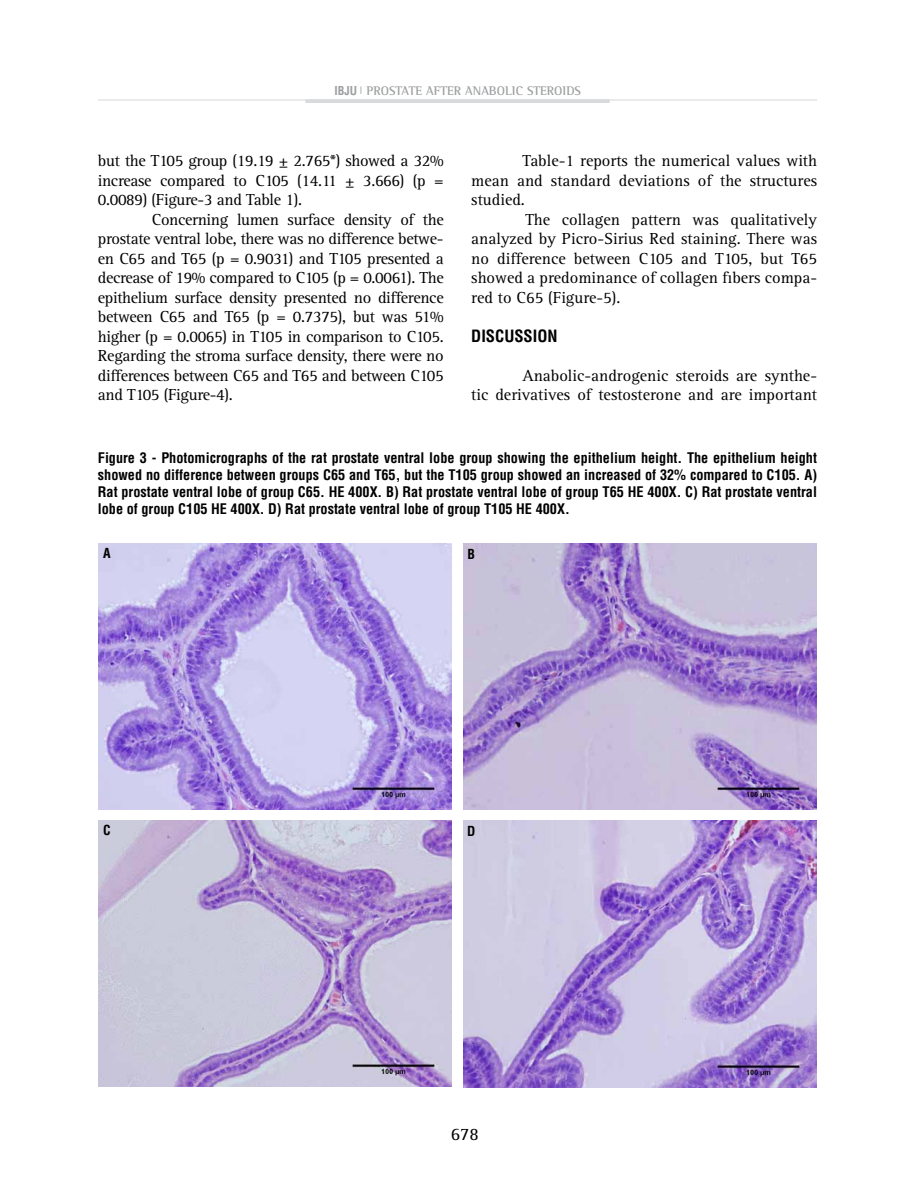
<style>
.page{position:relative;width:898px;height:1200px;background:#fff}
.page>*{position:absolute;margin:0;border:0;box-sizing:border-box;transform-origin:0 0}
.t1{font:18px "Rotis Serif";color:#000}
.t2{font:16.5px/19.5px "Rotis Serif";color:#000;text-align:justify}
.t3{font:700 condensed 16.5px "Helvetica";color:#000}
.t4{font:700 condensed 14.25px/17.1px "Helvetica";color:#000;text-align:justify}
.t5{font:700 condensed 13.5px "Helvetica";color:#000}
.t6{font:700 12.75px "Rotis Semi Serif";color:#9c9e9f}
.t7{font:700 condensed 12px "Helvetica";color:#9c9e9f}
</style>
<div class="page">
<hr style="left:98px;top:99px;width:718px;height:2px;background:#e3e4e4">
<hr style="left:305px;top:99px;width:304px;height:4px;background:#d9dadb">
<img style="left:98px;top:543px;width:353px;height:266px">
<img style="left:98px;top:820px;width:353px;height:266px">
<img style="left:463px;top:543px;width:353px;height:266px">
<img style="left:463px;top:820px;width:353px;height:266px">
<p class="t7" style="left:334px;top:83px;width:7px">ibju</p>
<p class="t6" style="left:360px;top:83px;width:222px"><sup>|</sup> PROSTATE AFTER ANABOLIC STEROIDS</p>
<p class="t2" style="left:98px;top:151px;width:347px">but the T105 group (19.19 ± 2.765*) showed a 32% increase compared to C105 (14.11 ± 3.666) (p = 0.0089) (Figure-3 and Table 1).</p>
<p class="t2" style="left:98px;top:210px;width:347px;text-indent:54px">Concerning lumen surface density of the prostate ventral lobe, there was no difference betwe&shy;en C65 and T65 (p = 0.9031) and T105 presented a decrease of 19% compared to C105 (p = 0.0061). The epithelium surface density presented no difference between C65 and T65 (p = 0.7375), but was 51% higher (p = 0.0065) in T105 in comparison to C105.<br>Regarding the stroma surface density, there were no differences between C65 and T65 and between C105 and T105 (Figure-4).</p>
<p class="t2" style="left:471px;top:151px;width:347px;text-indent:51px">Table-1 reports the numerical values with mean and standard deviations of the structures studied.</p>
<p class="t2" style="left:471px;top:210px;width:347px;text-indent:54px">The collagen pattern was qualitatively analyzed by Picro-Sirius Red staining. There was no difference between C105 and T105, but T65 showed a predominance of collagen fibers compa&shy;red to C65 (Figure-5).</p>
<p class="t3" style="left:471px;top:325px;width:88px">DISCUSSION</p>
<p class="t2" style="left:471px;top:366px;width:347px;text-align:right">Anabolic-androgenic steroids are synthe-<br>tic derivatives of testosterone and are important</p>
<p class="t4" style="left:98px;top:449px;width:720px">Figure 3 - Photomicrographs of the rat prostate ventral lobe group showing the epithelium height. The epithelium height showed no difference between groups C65 and T65, but the T105 group showed an increased of 32% compared to C105. A)<br>Rat prostate ventral lobe of group C65. HE 400X. B) Rat prostate ventral lobe of group T65 HE 400X. C) Rat prostate ventral lobe of group C105 HE 400X. D) Rat prostate ventral lobe of group T105 HE 400X.</p>
<p class="t5" style="left:103px;top:544px;width:8px">a</p>
<p class="t5" style="left:467px;top:545px;width:7px">b</p>
<p class="t5" style="left:103px;top:821px;width:7px">c</p>
<p class="t5" style="left:467px;top:822px;width:8px">d</p>
<p class="t1" style="left:450px;top:1123px;width:30px">678</p>
</div>
